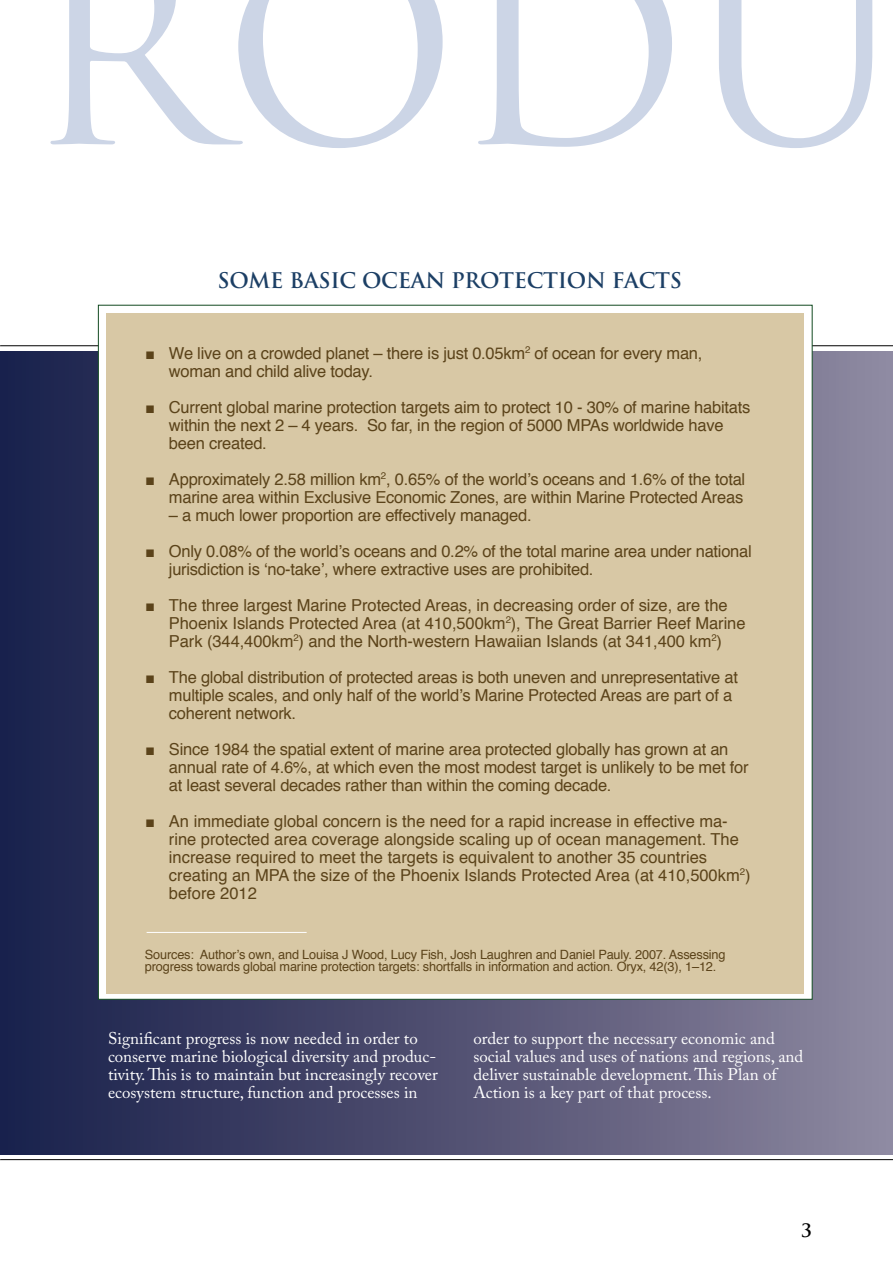
<style>
.page{position:relative;width:893px;height:1263px;background:#fff}
.page>*{position:absolute;margin:0;border:0;box-sizing:border-box;transform-origin:0 0}
.t1{font:700 21px "Trajan";letter-spacing:-.01em;color:#1c3f65}
.t2{font:700 18px "Trajan";color:#000}
.t3{font:16.8px/18px "Adobe Caslon Pro";color:#fff}
.t4{font:16.5px/18px "Helvetica";letter-spacing:-.015em;color:#5b431a}
.t5{font:12.75px/12px "Helvetica";letter-spacing:-.015em;color:#5b431a}
</style>
<div class="page">
<hr style="left:0;top:345px;width:893px;height:1px;background:#000">
<hr style="left:0;top:1159px;width:893px;height:1px;background:#000">
<div style="left:0;top:351px;width:893px;height:804px;background:linear-gradient(to right,#171e49,#8c869e)"></div>
<div style="left:98px;top:305px;width:714px;height:695px;background:#fff;border:1px solid #124a21"></div>
<div style="left:106px;top:313px;width:697px;height:680px;background:#d8c8a5"></div>
<hr style="left:147px;top:932px;width:160px;height:1px;background:#fff">
<svg style="left:50px;top:0;width:823px;height:148px"></svg>
<p class="t1" style="left:217px;top:267px;width:466px">SOME BASIC OCEAN PROTECTION FACTS</p>
<p class="t4" style="left:169px;top:343px;width:535px;text-indent:-24px">■ We live on a crowded planet – there is just 0.05km<sup>2</sup> of ocean for every man, woman and child alive today.</p>
<p class="t4" style="left:169px;top:397px;width:583px;text-indent:-24px">■ Current global marine protection targets aim to protect 10 - 30% of marine habitats within the next 2 – 4 years. So far, in the region of 5000 MPAs worldwide have been created.</p>
<p class="t4" style="left:145px;top:469px;width:602px;text-align:right">■ Approximately 2.58 million km<sup>2</sup>, 0.65% of the world’s oceans and 1.6% of the total marine area within Exclusive Economic Zones, are within Marine Protected Areas</p>
<p class="t4" style="left:169px;top:505px;width:364px">– a much lower proportion are effectively managed.</p>
<p class="t4" style="left:169px;top:541px;width:584px;text-indent:-24px">■ Only 0.08% of the world’s oceans and 0.2% of the total marine area under national jurisdiction is ‘no-take’, where extractive uses are prohibited.</p>
<p class="t4" style="left:169px;top:595px;width:578px;text-indent:-24px">■ The three largest Marine Protected Areas, in decreasing order of size, are the<br>Phoenix Islands Protected Area (at 410,500km<sup>2</sup>), The Great Barrier Reef Marine<br>Park (344,400km<sup>2</sup>) and the North-western Hawaiian Islands (at 341,400 km<sup>2</sup>)</p>
<p class="t4" style="left:169px;top:667px;width:571px;text-indent:-24px">■ The global distribution of protected areas is both uneven and unrepresentative at multiple scales, and only half of the world’s Marine Protected Areas are part of a coherent network.</p>
<p class="t4" style="left:169px;top:739px;width:581px;text-indent:-24px">■ Since 1984 the spatial extent of marine area protected globally has grown at an annual rate of 4.6%, at which even the most modest target is unlikely to be met for at least several decades rather than within the coming decade.</p>
<p class="t4" style="left:169px;top:811px;width:583px;text-indent:-24px">■ An immediate global concern is the need for a rapid increase in effective ma&shy;rine protected area coverage alongside scaling up of ocean management. The increase required to meet the targets is equivalent to another 35 countries creating an MPA the size of the Phoenix Islands Protected Area (at 410,500km<sup>2</sup>) before 2012</p>
<p class="t5" style="left:145px;top:948px;width:582px">Sources: Author’s own, and Louisa J Wood, Lucy Fish, Josh Laughren and Daniel Pauly. 2007. Assessing progress towards global marine protection targets: shortfalls in information and action. Oryx, 42(3), 1–12.</p>
<p class="t3" style="left:108px;top:1029px;width:331px">Significant progress is now needed in order to conserve marine biological diversity and produc&shy;tivity.This is to maintain but increasingly recover ecosystem structure, function and processes in</p>
<p class="t3" style="left:473px;top:1029px;width:331px">order to support the necessary economic and social values and uses of nations and regions, and deliver sustainable development.This Plan of Action is a key part of that process.</p>
<p class="t2" style="left:801px;top:1219px;width:12px">3</p>
</div>
